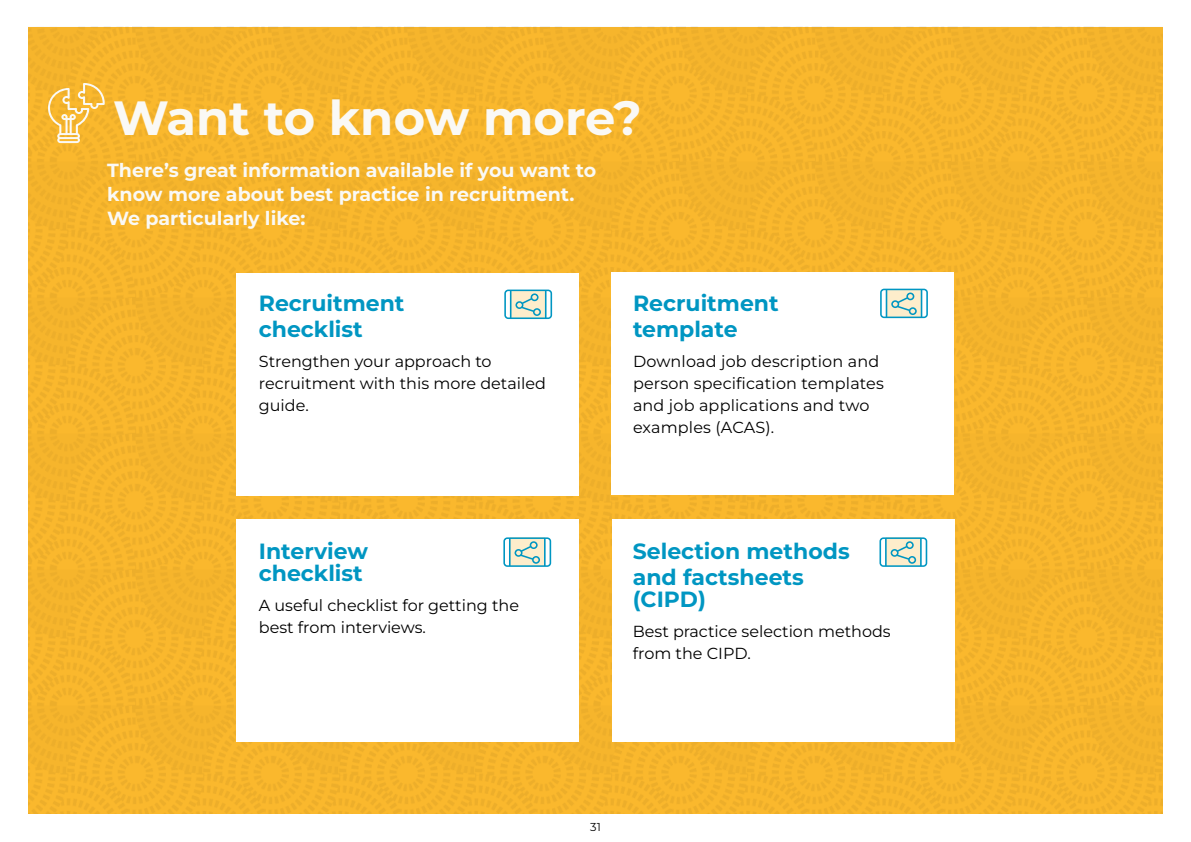
<style>
.page{position:relative;width:1191px;height:842px;background:#fff}
.page>*{position:absolute;margin:0;border:0;box-sizing:border-box;transform-origin:0 0}
.t1{font:700 48px "Montserrat";color:#faf9f5}
.t2{font:700 22px/26px "Montserrat";color:#0096c2}
.t3{font:700 19px/24px "Montserrat";color:#faf9f5}
.t4{font:16px/22px "Montserrat";color:#000}
.t5{font:11.5px "Montserrat";color:#000}
</style>
<div class="page">
<img style="left:28px;top:27px;width:1134px;height:787px">
<div style="left:611px;top:272px;width:342px;height:223px;background:#fff"></div>
<div style="left:236px;top:273px;width:343px;height:223px;background:#fff"></div>
<div style="left:236px;top:520px;width:343px;height:222px;background:#fff"></div>
<div style="left:612px;top:520px;width:342px;height:222px;background:#fff"></div>
<svg style="left:880px;top:289px;width:48px;height:29px"></svg>
<svg style="left:879px;top:537px;width:48px;height:30px"></svg>
<svg style="left:504px;top:290px;width:48px;height:29px"></svg>
<svg style="left:503px;top:537px;width:48px;height:30px"></svg>
<svg style="left:47px;top:83px;width:58px;height:60px;background:#f6c255"></svg>
<h1 class="t1" style="left:113px;top:86px;width:530px">Want to know more?</h1>
<p class="t3" style="left:107px;top:158px;width:491px">There’s great information available if you want to know more about best practice in recruitment.<br>We particularly like:</p>
<h2 class="t2" style="left:259px;top:289px;width:147px">Recruitment checklist</h2>
<p class="t4" style="left:259px;top:350px;width:289px">Strengthen your approach to recruitment with this more detailed guide.</p>
<h2 class="t2" style="left:259px;top:539px;width:111px;line-height:22px">Interview checklist</h2>
<p class="t4" style="left:259px;top:594px;width:262px">A useful checklist for getting the best from interviews.</p>
<h2 class="t2" style="left:633px;top:289px;width:147px">Recruitment template</h2>
<p class="t4" style="left:633px;top:350px;width:252px">Download job description and person specification templates and job applications and two examples (ACAS).</p>
<h2 class="t2" style="left:633px;top:537px;width:218px">Selection methods and factsheets</h2>
<h2 class="t2" style="left:633px;top:585px;width:75px">(CIPD)</h2>
<p class="t4" style="left:633px;top:620px;width:259px">Best practice selection methods from the CIPD.</p>
<p class="t5" style="left:590px;top:819px;width:12px">31</p>
</div>
